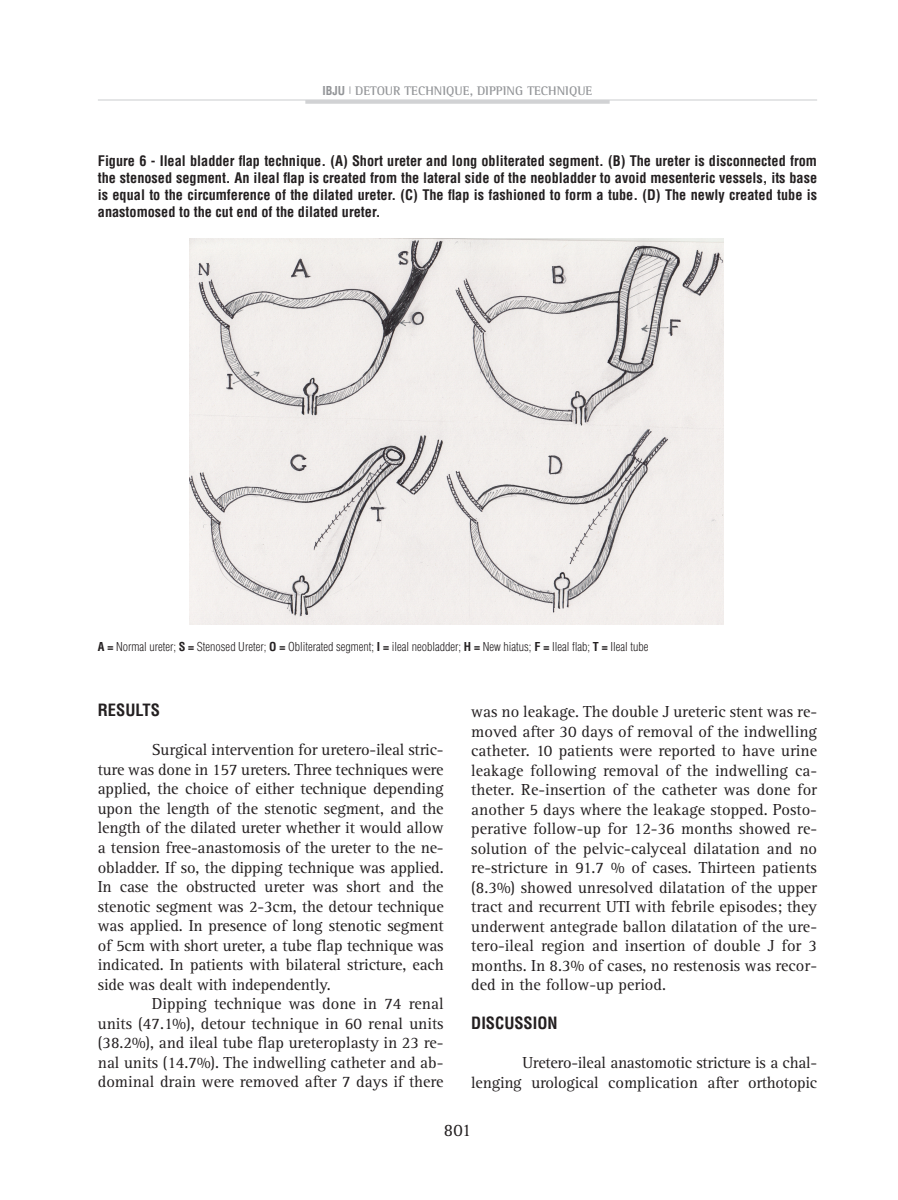
<style>
.page{position:relative;width:898px;height:1200px;background:#fff}
.page>*{position:absolute;margin:0;border:0;box-sizing:border-box;transform-origin:0 0}
.t1{font:18px "Rotis Serif";color:#231f20}
.t2{font:16.5px/19.5px "Rotis Serif";letter-spacing:-.01em;color:#231f20;text-align:justify}
.t3{font:700 condensed 16.5px "Helvetica";color:#231f20}
.t4{font:700 condensed 14.25px/17.1px "Helvetica";color:#231f20;text-align:justify}
.t5{font:700 12.75px "Rotis Semi Serif";color:#939598}
.t6{font:300 condensed 12px "Helvetica";color:#231f20}
.s1{font-family:"Helvetica";font-stretch:condensed;font-size:12px}
.s2{font-weight:700}
</style>
<div class="page">
<hr style="left:98px;top:99px;width:718px;height:2px;background:#dcdddf">
<hr style="left:305px;top:100px;width:304px;height:4px;background:#d1d2d4">
<img style="left:189px;top:238px;width:534px;height:386px">
<p class="t5" style="left:322px;top:83px;width:271px"><span class="s1">ibju</span> <sup>|</sup> DETOUR TECHNIQUE, DIPPING TECHNIQUE</p>
<p class="t4" style="left:98px;top:152px;width:720px">Figure 6 - Ileal bladder flap technique. (A) Short ureter and long obliterated segment. (B) The ureter is disconnected from the stenosed segment. An ileal flap is created from the lateral side of the neobladder to avoid mesenteric vessels, its base is equal to the circumference of the dilated ureter. (C) The flap is fashioned to form a tube. (D) The newly created tube is anastomosed to the cut end of the dilated ureter.</p>
<p class="t6" style="left:98px;top:639px;width:552px"><span class="s2">A =</span> Normal ureter; <span class="s2">S =</span> Stenosed Ureter; <span class="s2">O =</span> Obliterated segment; <span class="s2">I =</span> ileal neobladder; <span class="s2">H =</span> New hiatus; <span class="s2">F =</span> Ileal flab; <span class="s2">T =</span> Ileal tube</p>
<p class="t3" style="left:98px;top:699px;width:64px">RESULTS</p>
<p class="t2" style="left:98px;top:740px;width:347px;text-indent:54px">Surgical intervention for uretero-ileal stric&shy;ture was done in 157 ureters. Three techniques were applied, the choice of either technique depending upon the length of the stenotic segment, and the length of the dilated ureter whether it would allow a tension free-anastomosis of the ureter to the ne&shy;obladder. If so, the dipping technique was applied.<br>In case the obstructed ureter was short and the stenotic segment was 2-3cm, the detour technique was applied. In presence of long stenotic segment of 5cm with short ureter, a tube flap technique was indicated. In patients with bilateral stricture, each side was dealt with independently.</p>
<p class="t2" style="left:98px;top:994px;width:347px;text-indent:54px">Dipping technique was done in 74 renal units (47.1%), detour technique in 60 renal units (38.2%), and ileal tube flap ureteroplasty in 23 re&shy;nal units (14.7%). The indwelling catheter and ab&shy;dominal drain were removed after 7 days if there</p>
<p class="t2" style="left:471px;top:702px;width:347px">was no leakage. The double J ureteric stent was re&shy;moved after 30 days of removal of the indwelling catheter. 10 patients were reported to have urine leakage following removal of the indwelling ca&shy;theter. Re-insertion of the catheter was done for another 5 days where the leakage stopped. Posto&shy;perative follow-up for 12-36 months showed re&shy;solution of the pelvic-calyceal dilatation and no re-stricture in 91.7 % of cases. Thirteen patients (8.3%) showed unresolved dilatation of the upper tract and recurrent UTI with febrile episodes; they underwent antegrade ballon dilatation of the ure&shy;tero-ileal region and insertion of double J for 3 months. In 8.3% of cases, no restenosis was recor&shy;ded in the follow-up period.</p>
<p class="t3" style="left:471px;top:1012px;width:88px">DISCUSSION</p>
<p class="t2" style="left:471px;top:1053px;width:347px;text-align:right">Uretero-ileal anastomotic stricture is a chal&shy;lenging urological complication after orthotopic</p>
<p class="t1" style="left:444px;top:1119px;width:29px">801</p>
</div>
